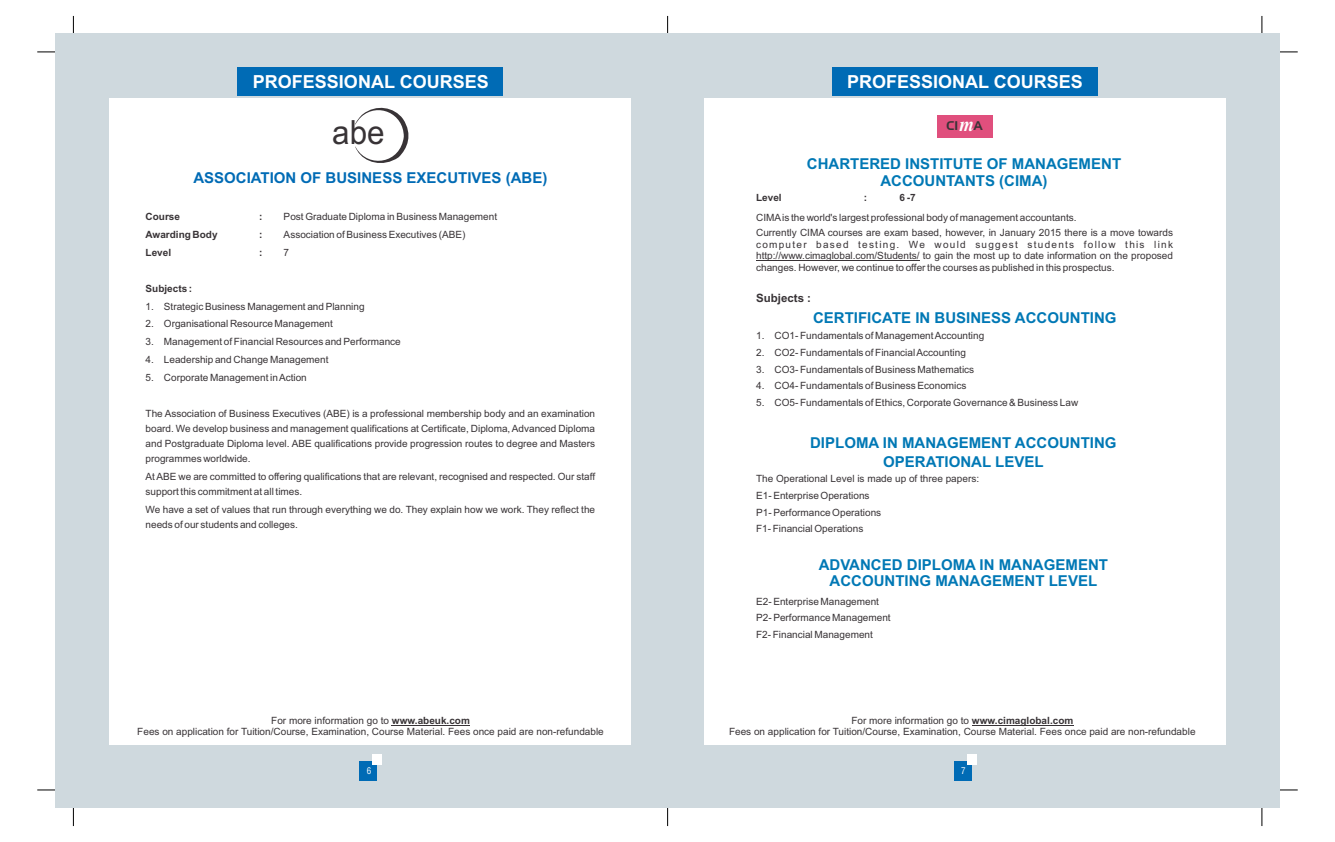
<style>
.page{position:relative;width:1335px;height:842px;background:#fff}
.page>*{position:absolute;margin:0;border:0;box-sizing:border-box;transform-origin:0 0}
.t1{font:33.3px "Arial";color:#383336;scale:.94 1}
.t2{font:700 18px "Arial";color:#fff}
.t3{font:700 15px/16.8px "Arial";color:#0078b5;text-align:center}
.t4{font:700 15px "Arial";color:#006bb5}
.t5{font:12.6px "Slicker";color:#383336}
.t6{font:700 11.5px "Arial";color:#383336}
.t7{font:10px/16.8px "Arial";color:#383336}
.t8{font:700 10px "Arial";color:#383336}
.t9{font:condensed 9px "Swiss 721 BT";color:#fff}
.s1{font-weight:700}
.s2{font-family:"Times New Roman";font-weight:700;font-style:italic;font-size:20.3px;color:#fff}
</style>
<div class="page">
<hr style="left:667px;top:16px;width:1px;height:810px;background:#000">
<hr style="left:73px;top:16px;width:1px;height:810px;background:#000">
<hr style="left:37px;top:52px;width:1260px;height:1px;background:#000">
<hr style="left:37px;top:790px;width:1260px;height:1px;background:#000">
<hr style="left:1261px;top:16px;width:1px;height:810px;background:#000">
<div style="left:55px;top:34px;width:1224px;height:774px;background:#cfd9de"></div>
<div style="left:110px;top:98px;width:521px;height:646px;background:#fff"></div>
<div style="left:704px;top:98px;width:521px;height:646px;background:#fff"></div>
<div style="left:238px;top:67px;width:265px;height:29px;background:#006bb5"></div>
<div style="left:832px;top:67px;width:265px;height:29px;background:#006bb5"></div>
<div style="left:360px;top:761px;width:17px;height:19px;background:#006bb5"></div>
<div style="left:373px;top:754px;width:9px;height:11px;background:#fff"></div>
<div style="left:954px;top:761px;width:17px;height:19px;background:#006bb5"></div>
<div style="left:967px;top:754px;width:9px;height:11px;background:#fff"></div>
<div style="left:937px;top:115px;width:55px;height:22px;background:#e04f7d"></div>
<hr style="left:972px;top:725px;width:101px;height:1px;background:#383336">
<svg style="left:355px;top:107px;width:54px;height:56px"></svg>
<hr style="left:392px;top:725px;width:78px;height:1px;background:#383336">
<hr style="left:756px;top:260px;width:163px;height:1px;background:#383336">
<h2 class="t2" style="left:253px;top:75px;width:237px">PROFESSIONAL COURSES</h2>
<h2 class="t2" style="left:847px;top:75px;width:237px">PROFESSIONAL COURSES</h2>
<h1 class="t1" style="left:332px;top:120px;width:57px">abe</h1>
<h3 class="t4" style="left:193px;top:172px;width:355px">ASSOCIATION OF BUSINESS EXECUTIVES (ABE)</h3>
<p class="t8" style="left:146px;top:213px;width:36px">Course</p>
<p class="t8" style="left:259px;top:213px;width:5px">:</p>
<p class="t7" style="left:284px;top:209px;width:215px">Post Graduate Diploma in Business Management</p>
<p class="t8" style="left:146px;top:231px;width:74px">Awarding Body</p>
<p class="t8" style="left:259px;top:231px;width:5px">:</p>
<p class="t7" style="left:284px;top:227px;width:183px">Association of Business Executives (ABE)</p>
<p class="t8" style="left:146px;top:249px;width:27px">Level</p>
<p class="t8" style="left:259px;top:249px;width:5px">:</p>
<p class="t7" style="left:284px;top:245px;width:7px">7</p>
<p class="t8" style="left:146px;top:284px;width:48px">Subjects :</p>
<p class="t7" style="left:146px;top:299px;width:221px">1. Strategic Business Management and Planning</p>
<p class="t7" style="left:146px;top:316px;width:189px">2. Organisational Resource Management</p>
<p class="t7" style="left:146px;top:334px;width:257px">3. Management of Financial Resources and Performance</p>
<p class="t7" style="left:146px;top:352px;width:184px">4. Leadership and Change Management</p>
<p class="t7" style="left:146px;top:370px;width:163px">5. Corporate Management in Action</p>
<p class="t7" style="left:146px;top:407px;width:451px;line-height:15.1px;text-align:justify">The Association of Business Executives (ABE) is a professional membership body and an examination board. We develop business and management qualifications at Certificate, Diploma, Advanced Diploma and Postgraduate Diploma level. ABE qualifications provide progression routes to degree and Masters programmes worldwide.</p>
<p class="t7" style="left:146px;top:470px;width:451px;line-height:15.1px">At ABE we are committed to offering qualifications that are relevant, recognised and respected. Our staff support this commitment at all times.</p>
<p class="t7" style="left:145px;top:503px;width:451px;line-height:15.1px">We have a set of values that run through everything we do. They explain how we work. They reflect the needs of our students and colleges.</p>
<p class="t7" style="left:137px;top:716px;width:468px;line-height:11.2px;text-align:center">For more information go to <span class="s1">www.abeuk.com<br></span>Fees on application for Tuition/Course, Examination, Course Material. Fees once paid are non-refundable</p>
<p class="t5" style="left:946px;top:119px;width:38px">CI<span class="s2">m</span>A</p>
<h3 class="t3" style="left:807px;top:157px;width:316px">CHARTERED INSTITUTE OF MANAGEMENT<br>ACCOUNTANTS (CIMA)</h3>
<p class="t8" style="left:756px;top:194px;width:27px">Level</p>
<p class="t8" style="left:864px;top:194px;width:5px">:</p>
<p class="t8" style="left:899px;top:194px;width:18px">6 -7</p>
<p class="t7" style="left:756px;top:211px;width:418px;line-height:14.5px">CIMAis the world's largest professional body of management accountants.<br>Currently CIMA courses are exam based, however, in January 2015 there is a move towards</p>
<p class="t7" style="left:756px;top:239px;width:418px;line-height:11.7px;text-align:justify">computer based testing. We would suggest students follow this link http://www.cimaglobal.com/Students/ to gain the most up to date information on the proposed changes. However, we continue to offer the courses as published in this prospectus.</p>
<p class="t6" style="left:756px;top:294px;width:56px">Subjects :</p>
<p class="t7" style="left:756px;top:328px;width:230px">1. CO1- Fundamentals of Management Accounting</p>
<p class="t7" style="left:756px;top:345px;width:211px">2. CO2- Fundamentals of Financial Accounting</p>
<p class="t7" style="left:756px;top:362px;width:220px">3. CO3- Fundamentals of Business Mathematics</p>
<p class="t7" style="left:756px;top:378px;width:212px">4. CO4- Fundamentals of Business Economics</p>
<p class="t7" style="left:756px;top:395px;width:323px">5. CO5- Fundamentals of Ethics, Corporate Governance &amp; Business Law</p>
<h3 class="t3" style="left:813px;top:311px;width:305px">CERTIFICATE IN BUSINESS ACCOUNTING</h3>
<h3 class="t3" style="left:810px;top:435px;width:308px;line-height:18.4px">DIPLOMA IN MANAGEMENT ACCOUNTING<br>OPERATIONAL LEVEL</h3>
<p class="t7" style="left:756px;top:471px;width:224px">The Operational Level is made up of three papers:<br>E1- Enterprise Operations<br>P1- Performance Operations<br>F1- Financial Operations</p>
<h3 class="t3" style="left:818px;top:557px;width:291px">ADVANCED DIPLOMA IN MANAGEMENT<br>ACCOUNTING MANAGEMENT LEVEL</h3>
<p class="t7" style="left:756px;top:594px;width:136px">E2- Enterprise Management<br>P2- Performance Management<br>F2- Financial Management</p>
<p class="t7" style="left:729px;top:716px;width:468px;line-height:11.2px;text-align:center">For more information go to <span class="s1">www.cimaglobal.com<br></span>Fees on application for Tuition/Course, Examination, Course Material. Fees once paid are non-refundable</p>
<p class="t9" style="left:367px;top:767px;width:6px">6</p>
<p class="t9" style="left:961px;top:767px;width:6px">7</p>
</div>
